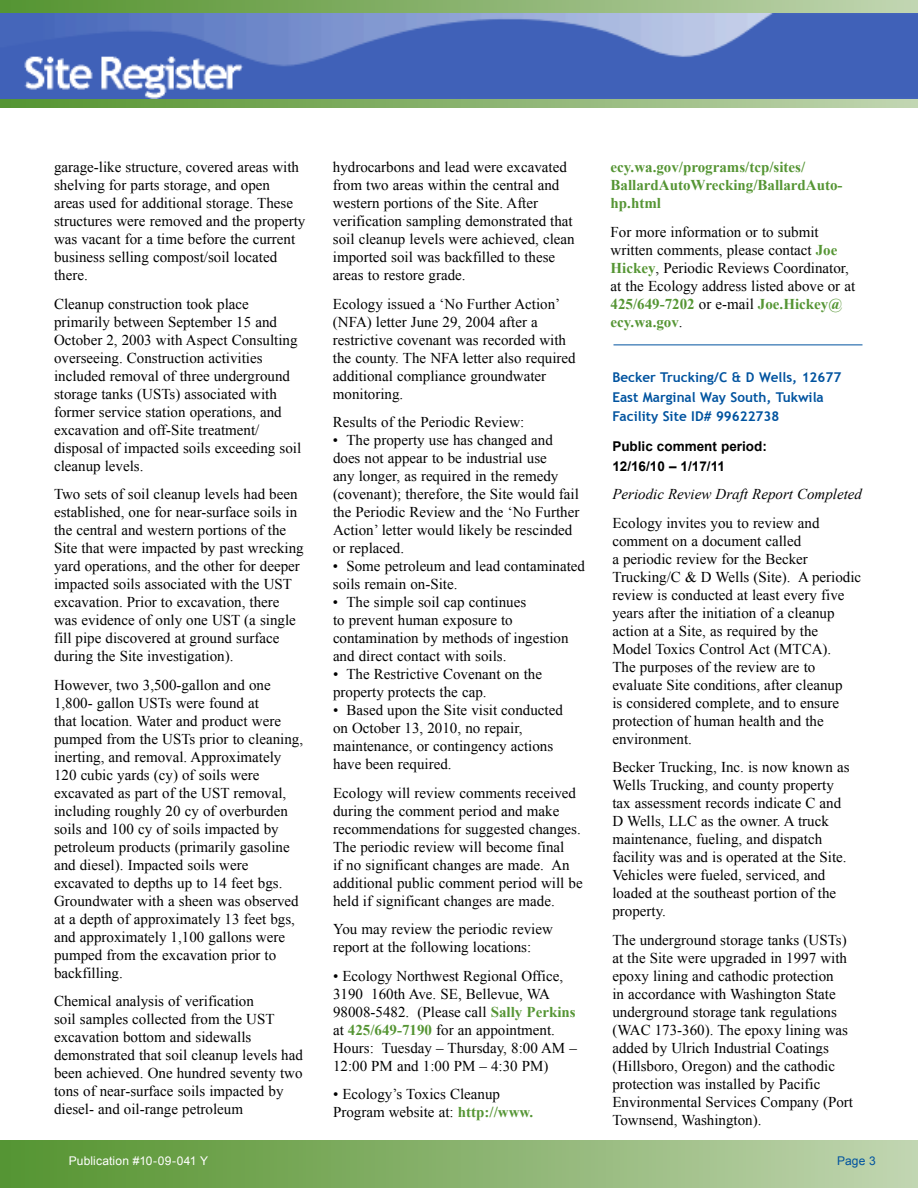
<style>
.page{position:relative;width:918px;height:1188px;background:#fff}
.page>*{position:absolute;margin:0;border:0;box-sizing:border-box;transform-origin:0 0}
.t1{font:15px/18px "Times New Roman";color:#000}
.t2{font:700 15px/18px "Times New Roman";color:#559534}
.t3{font:italic 15px "Times New Roman";color:#000}
.t4{font:700 13.5px/19.5px "Trebuchet MS";color:#00539f}
.t5{font:700 13.5px/19.5px "Arial";color:#000}
.t6{font:12px "Arial";letter-spacing:.01em;color:#fff}
.t7{font:12px "Arial";color:#00539f}
.s1{font-weight:700;color:#559534}
</style>
<div class="page">
<hr style="left:614px;top:345px;width:248px;height:1px;background:#00539f">
<svg style="left:0;top:0;width:918px;height:13px;background:#89b36e"></svg>
<svg style="left:0;top:99px;width:918px;height:9px;background:#89b36e"></svg>
<img style="left:0;top:13px;width:918px;height:86px">
<div style="left:0;top:1141px;width:918px;height:47px;background:linear-gradient(to right,#54932e,#c0d4af)"></div>
<p class="t1" style="left:54px;top:158px;width:253px">garage-like structure, covered areas with shelving for parts storage, and open<br>areas used for additional storage. These structures were removed and the property was vacant for a time before the current business selling compost/soil located there.</p>
<p class="t1" style="left:54px;top:295px;width:249px">Cleanup construction took place primarily between September 15 and October 2, 2003 with Aspect Consulting overseeing. Construction activities included removal of three underground storage tanks (USTs) associated with former service station operations, and excavation and off-Site treatment/ disposal of impacted soils exceeding soil cleanup levels.</p>
<p class="t1" style="left:54px;top:485px;width:251px">Two sets of soil cleanup levels had been established, one for near-surface soils in the central and western portions of the Site that were impacted by past wrecking yard operations, and the other for deeper impacted soils associated with the UST excavation. Prior to excavation, there was evidence of only one UST (a single fill pipe discovered at ground surface during the Site investigation).</p>
<p class="t1" style="left:54px;top:676px;width:251px">However, two 3,500-gallon and one 1,800- gallon USTs were found at<br>that location. Water and product were pumped from the USTs prior to cleaning, inerting, and removal. Approximately 120 cubic yards (cy) of soils were excavated as part of the UST removal, including roughly 20 cy of overburden soils and 100 cy of soils impacted by petroleum products (primarily gasoline and diesel). Impacted soils were excavated to depths up to 14 feet bgs.<br>Groundwater with a sheen was observed at a depth of approximately 13 feet bgs, and approximately 1,100 gallons were pumped from the excavation prior to backfilling.</p>
<p class="t1" style="left:54px;top:992px;width:250px">Chemical analysis of verification<br>soil samples collected from the UST excavation bottom and sidewalls demonstrated that soil cleanup levels had been achieved. One hundred seventy two tons of near-surface soils impacted by diesel- and oil-range petroleum</p>
<p class="t1" style="left:333px;top:158px;width:243px">hydrocarbons and lead were excavated from two areas within the central and western portions of the Site. After verification sampling demonstrated that soil cleanup levels were achieved, clean imported soil was backfilled to these areas to restore grade.</p>
<p class="t1" style="left:333px;top:295px;width:244px">Ecology issued a ‘No Further Action’ (NFA) letter June 29, 2004 after a restrictive covenant was recorded with the county. The NFA letter also required additional compliance groundwater monitoring.</p>
<p class="t1" style="left:333px;top:413px;width:193px">Results of the Periodic Review:</p>
<p class="t1" style="left:333px;top:431px;width:248px">• The property use has changed and does not appear to be industrial use<br>any longer, as required in the remedy (covenant); therefore, the Site would fail the Periodic Review and the ‘No Further Action’ letter would likely be rescinded or replaced.</p>
<p class="t1" style="left:333px;top:557px;width:254px">• Some petroleum and lead contaminated soils remain on-Site.</p>
<p class="t1" style="left:333px;top:593px;width:237px">• The simple soil cap continues<br>to prevent human exposure to contamination by methods of ingestion and direct contact with soils.</p>
<p class="t1" style="left:333px;top:665px;width:211px">• The Restrictive Covenant on the property protects the cap.</p>
<p class="t1" style="left:333px;top:701px;width:231px">• Based upon the Site visit conducted on October 13, 2010, no repair, maintenance, or contingency actions have been required.</p>
<p class="t1" style="left:333px;top:784px;width:251px">Ecology will review comments received during the comment period and make recommendations for suggested changes.<br>The periodic review will become final<br>if no significant changes are made. An additional public comment period will be held if significant changes are made.</p>
<p class="t1" style="left:333px;top:920px;width:221px">You may review the periodic review report at the following locations:</p>
<p class="t1" style="left:333px;top:967px;width:245px">• Ecology Northwest Regional Office, 3190 160th Ave. SE, Bellevue, WA 98008-5482. (Please call <span class="s1">Sally Perkins </span>at <span class="s1">425/649-7190</span> for an appointment.<br>Hours: Tuesday – Thursday, 8:00 AM – 12:00 PM and 1:00 PM – 4:30 PM)</p>
<p class="t1" style="left:333px;top:1085px;width:202px">• Ecology’s Toxics Cleanup<br>Program website at: <span class="s1">http://www.</span></p>
<p class="t2" style="left:611px;top:158px;width:233px">ecy.wa.gov/programs/tcp/sites/<br>BallardAutoWrecking/BallardAuto&shy;hp.html</p>
<p class="t1" style="left:611px;top:222px;width:246px">For more information or to submit written comments, please contact <span class="s1">Joe Hickey</span>, Periodic Reviews Coordinator, at the Ecology address listed above or at <span class="s1">425/649-7202</span> or e-mail <span class="s1">Joe.Hickey@ ecy.wa.gov</span>.</p>
<p class="t4" style="left:612px;top:368px;width:230px">Becker Trucking/C &amp; D Wells, 12677<br>East Marginal Way South, Tukwila<br>Facility Site ID# 99622738</p>
<p class="t5" style="left:612px;top:437px;width:156px">Public comment period:<br>12/16/10 – 1/17/11</p>
<p class="t3" style="left:612px;top:484px;width:251px">Periodic Review Draft Report Completed</p>
<p class="t1" style="left:612px;top:514px;width:250px">Ecology invites you to review and comment on a document called<br>a periodic review for the Becker Trucking/C &amp; D Wells (Site). A periodic review is conducted at least every five years after the initiation of a cleanup action at a Site, as required by the<br>Model Toxics Control Act (MTCA).<br>The purposes of the review are to evaluate Site conditions, after cleanup<br>is considered complete, and to ensure protection of human health and the environment.</p>
<p class="t1" style="left:612px;top:758px;width:239px">Becker Trucking, Inc. is now known as Wells Trucking, and county property tax assessment records indicate C and D Wells, LLC as the owner. A truck maintenance, fueling, and dispatch facility was and is operated at the Site.<br>Vehicles were fueled, serviced, and loaded at the southeast portion of the property.</p>
<p class="t1" style="left:612px;top:931px;width:242px">The underground storage tanks (USTs) at the Site were upgraded in 1997 with epoxy lining and cathodic protection<br>in accordance with Washington State underground storage tank regulations (WAC 173-360). The epoxy lining was added by Ulrich Industrial Coatings (Hillsboro, Oregon) and the cathodic protection was installed by Pacific Environmental Services Company (Port Townsend, Washington).</p>
<p class="t6" style="left:69px;top:1153px;width:141px">Publication #10-09-041 Y</p>
<p class="t7" style="left:837px;top:1153px;width:40px">Page 3</p>
</div>
